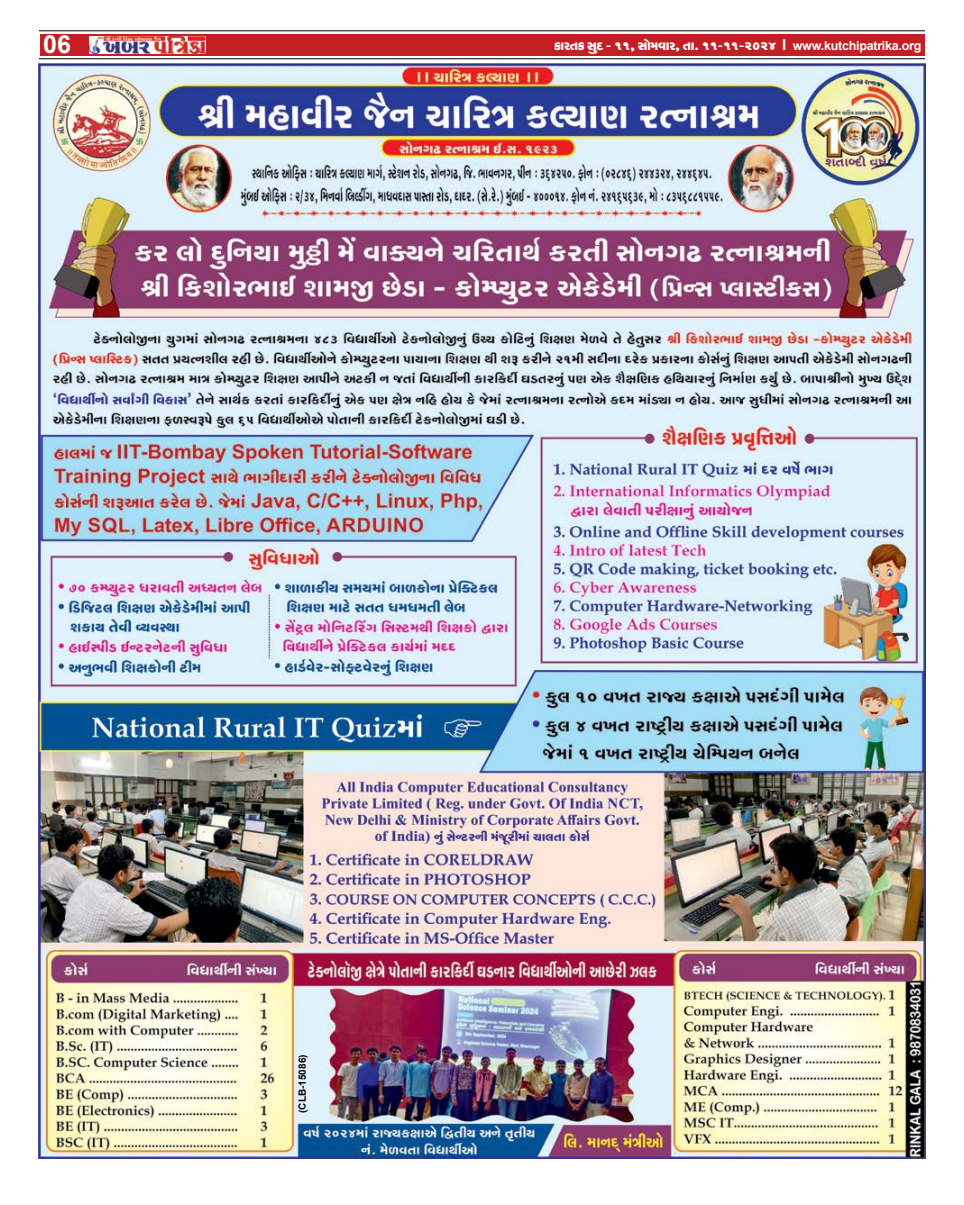
<style>
.page{position:relative;width:964px;height:1205px;background:#fff}
.page>*{position:absolute;margin:0;border:0;box-sizing:border-box;transform-origin:0 0}
.t1{font:700 25px "Arial";color:#fff}
.t2{font:15px "SHREE GUJ7";letter-spacing:-.02em;color:#fff}
.t3{font:700 10px "Arial";color:#000}
.s1{font-family:"Arial";font-weight:700}
.s2{font-family:"Arial";font-weight:700;font-size:12.5px}
</style>
<div class="page">
<div style="left:41px;top:34px;width:884px;height:21px;background:#c22025"></div>
<hr style="left:39px;top:58px;width:886px;height:1px;background:#000">
<hr style="left:39px;top:30px;width:886px;height:1px;background:#000">
<img style="left:90px;top:36px;width:116px;height:17px">
<img style="left:39px;top:64px;width:886px;height:1095px">
<h1 class="t1" style="left:43px;top:27px;width:29px">06</h1>
<p class="t2" style="left:554px;top:38px;width:369px">L$pfsL$ kyv$ - 11, kp¡dhpf, sp. 11-11-2024 <span class="s1">I</span> <span class="s2">www.kutchipatrika.org</span></p>
<p class="t3" style="left:295px;top:1113px;width:60px;rotate:-90deg">(CLB-15086)</p>
</div>
